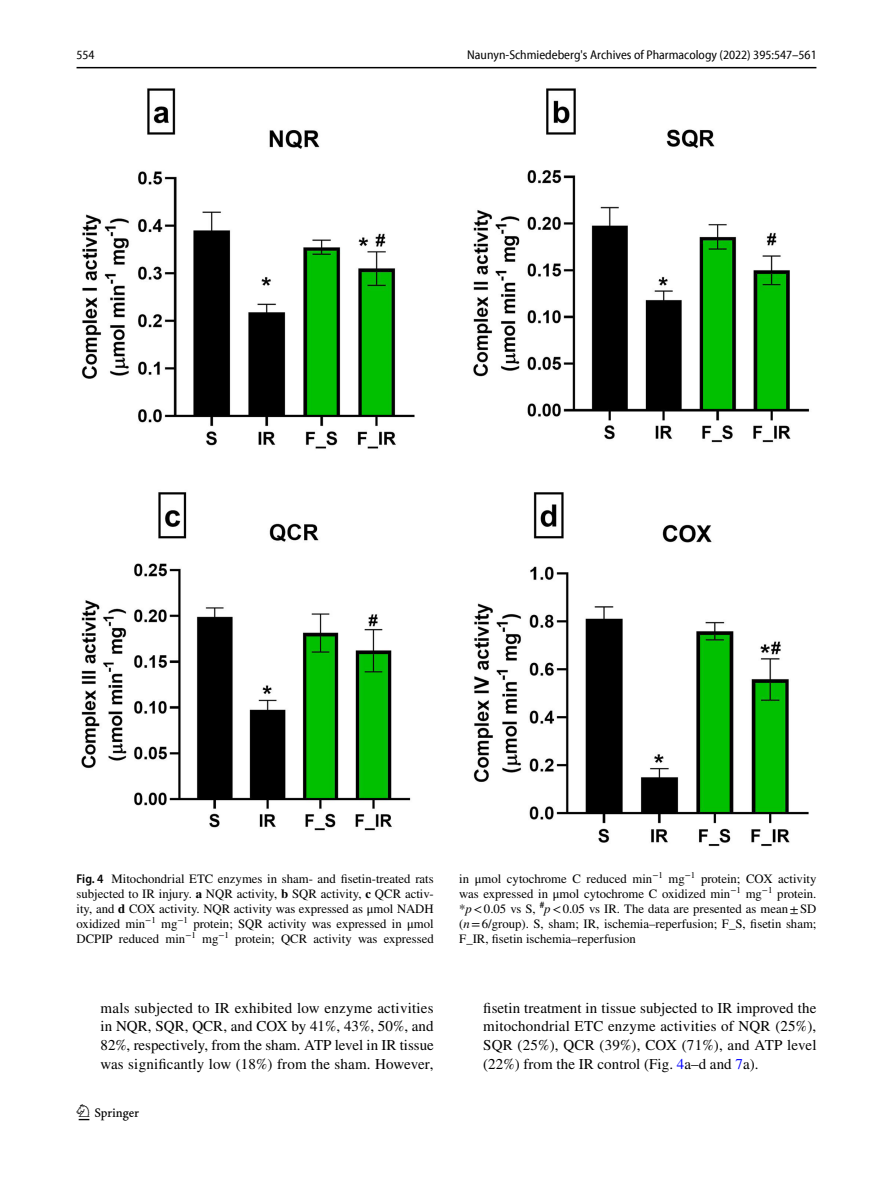
<style>
.page{position:relative;width:893px;height:1187px;background:#fff}
.page>*{position:absolute;margin:0;border:0;box-sizing:border-box;transform-origin:0 0}
.t1{font:22.5px "Springnew Regular 2";color:#000}
.t2{font:15px/18.8px "STIX";letter-spacing:.005em;color:#000;text-align:justify}
.t3{font:12.75px/15px "STIX";color:#000;text-align:justify}
.t4{font:semi-condensed 12.75px "Myriad Pro Unic";color:#000}
.s1{font-family:"Myriad Pro";font-weight:600;font-stretch:semi-condensed}
.s2{font-weight:700}
.s3{font-style:italic}
.s4{color:#00f}
</style>
<div class="page">
<hr style="left:77px;top:67px;width:739px;height:1px;background:#000">
<img style="left:81px;top:88px;width:729px;height:759px">
<p class="t4" style="left:77px;top:50px;width:20px">554</p>
<p class="t4" style="left:467px;top:50px;width:351px">Naunyn-Schmiedeberg's Archives of Pharmacology (2022) 395:547–561</p>
<p class="t3" style="left:77px;top:871px;width:359px"><span class="s1">Fig. 4</span> Mitochondrial ETC enzymes in sham- and fisetin-treated rats subjected to IR injury. <span class="s2">a</span> NQR activity, <span class="s2">b</span> SQR activity, <span class="s2">c</span> QCR activ&shy;ity, and <span class="s2">d</span> COX activity. NQR activity was expressed as μmol NADH oxidized min<sup>−1</sup> mg<sup>−1</sup> protein; SQR activity was expressed in μmol DCPIP reduced min<sup>−1</sup> mg<sup>−1</sup> protein; QCR activity was expressed</p>
<p class="t3" style="left:459px;top:871px;width:359px">in μmol cytochrome C reduced min<sup>−1</sup> mg<sup>−1</sup> protein; COX activity was expressed in μmol cytochrome C oxidized min<sup>−1</sup> mg<sup>−1</sup> protein. *<span class="s3">p</span>&lt;0.05 vs S, <sup>#</sup><span class="s3">p</span>&lt;0.05 vs IR. The data are presented as mean±SD (<span class="s3">n</span>=6/group). S, sham; IR, ischemia–reperfusion; F_S, fisetin sham; F_IR, fisetin ischemia–reperfusion</p>
<p class="t2" style="left:101px;top:999px;width:335px">mals subjected to IR exhibited low enzyme activities in NQR, SQR, QCR, and COX by 41%, 43%, 50%, and 82%, respectively, from the sham. ATP level in IR tissue was significantly low (18%) from the sham. However,</p>
<p class="t2" style="left:483px;top:999px;width:335px">fisetin treatment in tissue subjected to IR improved the mitochondrial ETC enzyme activities of NQR (25%), SQR (25%), QCR (39%), COX (71%), and ATP level (22%) from the IR control (Fig. <span class="s4">4</span>a–d and <span class="s4">7</span>a).</p>
<h1 class="t1" style="left:79px;top:1104px;width:62px">1 3</h1>
</div>
